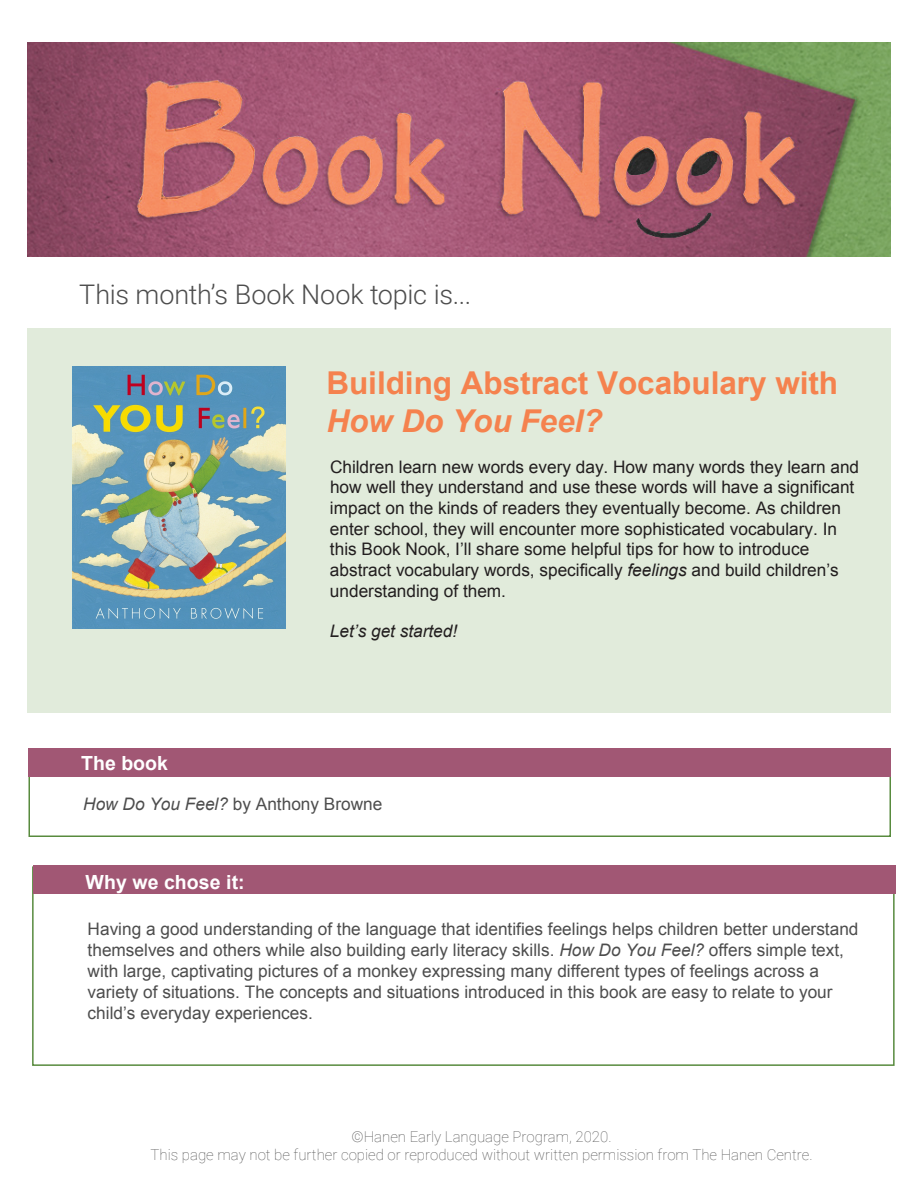
<style>
.page{position:relative;width:918px;height:1188px;background:#fff}
.page>*{position:absolute;margin:0;border:0;box-sizing:border-box;transform-origin:0 0}
.t1{font:700 31.5px "Arial";color:#f5824e}
.t2{font:italic 700 31.5px "Arial";color:#f5824e}
.t3{font:300 27px "Roboto";letter-spacing:-.005em;color:#4d4d4d}
.t4{font:700 19.5px "Arial";letter-spacing:.005em;color:#fff}
.t5{font:17.25px/21px "Arial";color:#4d4d4d}
.t6{font:17.25px/20.7px "Arial";color:#221e1f}
.t7{font:italic 17.25px "Arial";color:#231f20}
.t8{font:100 15px/18px "Roboto";color:#4d4d4d;text-align:center}
.s1{font-style:inherit}
.s2{font-style:italic}
</style>
<div class="page">
<div style="left:32px;top:866px;width:863px;height:200px;border:2px solid #588b3e"></div>
<img style="left:27px;top:42px;width:864px;height:214px">
<div style="left:27px;top:328px;width:864px;height:385px;background:#e1ebdb"></div>
<div style="left:28px;top:748px;width:863px;height:89px;border:2px solid #588b3e"></div>
<div style="left:28px;top:748px;width:863px;height:29px;background:#a15774"></div>
<div style="left:33px;top:866px;width:862px;height:28px;background:#a15774"></div>
<img style="left:72px;top:367px;width:214px;height:261px">
<h2 class="t3" style="left:79px;top:276px;width:393px">This month’s Book Nook topic is...</h2>
<p class="t4" style="left:81px;top:750px;width:88px">The <span class="s1">b</span>ook</p>
<h1 class="t1" style="left:326px;top:362px;width:513px">Building Abstract Vocabulary with</h1>
<h1 class="t2" style="left:326px;top:400px;width:278px">How Do You Feel?</h1>
<p class="t6" style="left:330px;top:456px;width:531px">Children learn new words every day. How many words they learn and how well they understand and use these words will have a significant impact on the kinds of readers they eventually become. As children enter school, they will encounter more sophisticated vocabulary. In this Book Nook, I’ll share some helpful tips for how to introduce abstract vocabulary words, specifically <span class="s2">feelings</span> and build children’s understanding of them.</p>
<p class="t7" style="left:330px;top:620px;width:129px">Let’s get started!</p>
<p class="t5" style="left:83px;top:794px;width:301px"><span class="s2">How Do You Feel?</span> by Anthony Browne</p>
<p class="t4" style="left:86px;top:869px;width:161px">Why we chose it:</p>
<p class="t5" style="left:88px;top:919px;width:772px">Having a good understanding of the language that identifies feelings helps children better understand themselves and others while also building early literacy skills. <span class="s2">How Do You Feel?</span> offers simple text, with large, captivating pictures of a monkey expressing many different types of feelings across a variety of situations. The concepts and situations introduced in this book are easy to relate to your child’s everyday experiences.</p>
<p class="t8" style="left:151px;top:1127px;width:663px">©Hanen Early Language Program, 2020.<br>This page may not be further copied or reproduced without written permission from The Hanen Centre.</p>
</div>
